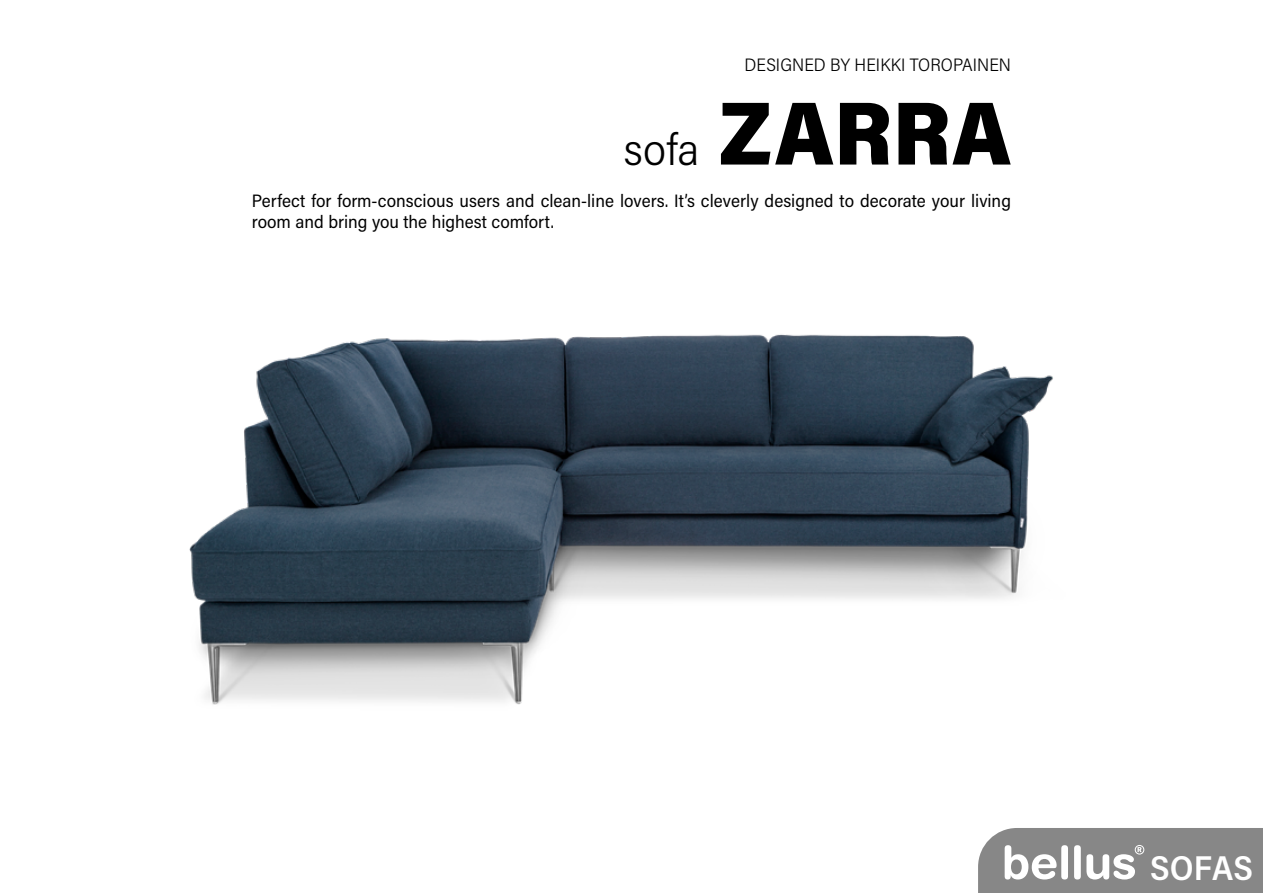
<style>
.page{position:relative;width:1263px;height:893px;background:#fff}
.page>*{position:absolute;margin:0;border:0;box-sizing:border-box;transform-origin:0 0}
.t1{font:900 90px "Acumin Pro Semi Cond";letter-spacing:.005em;color:#000}
.t2{font:600 34.5px "Acumin Pro Semi Cond";color:#fff}
.t3{font:18px/21.6px "Acumin Pro Semi Cond";color:#000}
.t4{font:300 18px "Acumin Pro Semi Cond";color:#000}
.s1{font-weight:300;font-size:45px}
</style>
<div class="page">
<img style="left:189px;top:334px;width:864px;height:371px">
<svg style="left:978px;top:828px;width:285px;height:65px"></svg>
<p class="t4" style="left:744px;top:52px;width:268px">DESIGNED BY HEIKKI TOROPAINEN</p>
<h1 class="t1" style="left:624px;top:70px;width:389px"><span class="s1">sofa</span> ZARRA</h1>
<p class="t3" style="left:252px;top:189px;width:760px">Perfect for form-conscious users and clean-line lovers. It’s cleverly designed to decorate your living room and bring you the highest comfort.</p>
<h2 class="t2" style="left:1150px;top:843px;width:104px">SOFAS</h2>
</div>
